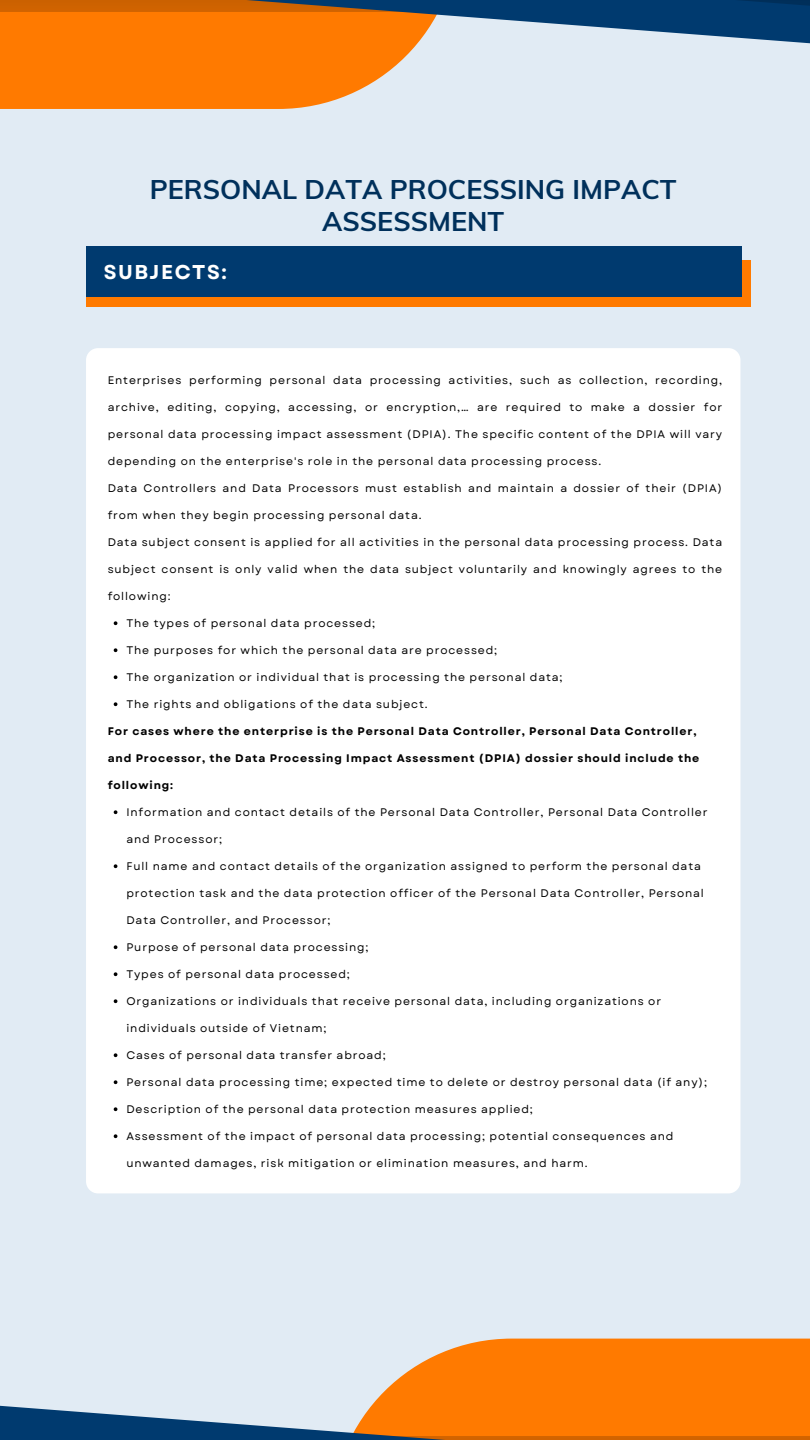
<style>
.page{position:relative;width:810px;height:1440px;background:#e1ebf4}
.page>*{position:absolute;margin:0;border:0;box-sizing:border-box;transform-origin:0 0}
.t1{font:700 27px/32.2px "Muli";color:#00305b;text-align:center}
.t2{font:700 20px "Garet";letter-spacing:.075em;color:#fff}
.t3{font:11px "Garet";letter-spacing:.08em;color:#000}
.t4{font:700 11px "Garet";letter-spacing:.08em;color:#000}
</style>
<div class="page">
<svg style="left:0;top:43px;width:418px;height:66px;background:#fb8518"></svg>
<svg style="left:0;top:0;width:810px;height:43px"></svg>
<div style="left:86px;top:260px;width:664px;height:47px;background:#ff7a00"></div>
<div style="left:86px;top:246px;width:656px;height:51px;background:#003a6f"></div>
<svg style="left:373px;top:1339px;width:437px;height:65px;background:#fc8417"></svg>
<svg style="left:0;top:1404px;width:810px;height:36px"></svg>
<div style="left:86px;top:348px;width:654px;height:845px;background:#fff;border-radius:12px"></div>
<svg style="left:114px;top:621px;width:3px;height:4px"></svg>
<svg style="left:114px;top:648px;width:3px;height:4px"></svg>
<svg style="left:114px;top:675px;width:3px;height:4px"></svg>
<svg style="left:114px;top:702px;width:3px;height:4px"></svg>
<svg style="left:114px;top:810px;width:3px;height:4px"></svg>
<svg style="left:114px;top:864px;width:3px;height:4px"></svg>
<svg style="left:114px;top:945px;width:3px;height:4px"></svg>
<svg style="left:114px;top:972px;width:3px;height:4px"></svg>
<svg style="left:114px;top:999px;width:3px;height:4px"></svg>
<svg style="left:114px;top:1053px;width:3px;height:4px"></svg>
<svg style="left:114px;top:1080px;width:3px;height:4px"></svg>
<svg style="left:114px;top:1107px;width:3px;height:4px"></svg>
<svg style="left:114px;top:1134px;width:3px;height:4px"></svg>
<p class="t1" style="left:150px;top:172px;width:528px">PERSONAL DATA PROCESSING IMPACT<br>ASSESSMENT</p>
<h1 class="t2" style="left:104px;top:258px;width:124px">SUBJECTS:</h1>
<h2 class="t3" style="left:108px;top:372px;width:616px">Enterprises performing personal data processing activities, such as collection, recording,</h2>
<h2 class="t3" style="left:108px;top:399px;width:616px">archive, editing, copying, accessing, or encryption,… are required to make a dossier for</h2>
<h2 class="t3" style="left:108px;top:426px;width:616px">personal data processing impact assessment (DPIA). The specific content of the DPIA will vary</h2>
<h2 class="t3" style="left:108px;top:453px;width:495px">depending on the enterprise's role in the personal data processing process.</h2>
<p class="t3" style="left:108px;top:480px;width:616px">Data Controllers and Data Processors must establish and maintain a dossier of their (DPIA)</p>
<p class="t3" style="left:108px;top:507px;width:315px">from when they begin processing personal data.</p>
<p class="t3" style="left:108px;top:534px;width:616px">Data subject consent is applied for all activities in the personal data processing process. Data</p>
<p class="t3" style="left:108px;top:561px;width:616px">subject consent is only valid when the data subject voluntarily and knowingly agrees to the</p>
<p class="t3" style="left:108px;top:588px;width:64px">following:</p>
<p class="t3" style="left:126px;top:615px;width:250px">The types of personal data processed;</p>
<p class="t3" style="left:126px;top:642px;width:372px">The purposes for which the personal data are processed;</p>
<p class="t3" style="left:126px;top:669px;width:438px">The organization or individual that is processing the personal data;</p>
<p class="t3" style="left:126px;top:696px;width:303px">The rights and obligations of the data subject.</p>
<p class="t4" style="left:108px;top:723px;width:590px">For cases where the enterprise is the Personal Data Controller, Personal Data Controller,</p>
<p class="t4" style="left:108px;top:750px;width:593px">and Processor, the Data Processing Impact Assessment (DPIA) dossier should include the</p>
<p class="t4" style="left:108px;top:777px;width:67px">following:</p>
<h3 class="t3" style="left:126px;top:804px;width:583px">Information and contact details of the Personal Data Controller, Personal Data Controller</h3>
<h3 class="t3" style="left:126px;top:831px;width:97px">and Processor;</h3>
<p class="t3" style="left:126px;top:858px;width:576px">Full name and contact details of the organization assigned to perform the personal data</p>
<p class="t3" style="left:126px;top:885px;width:579px">protection task and the data protection officer of the Personal Data Controller, Personal</p>
<p class="t3" style="left:126px;top:912px;width:206px">Data Controller, and Processor;</p>
<p class="t3" style="left:126px;top:939px;width:244px">Purpose of personal data processing;</p>
<p class="t3" style="left:126px;top:966px;width:225px">Types of personal data processed;</p>
<p class="t3" style="left:126px;top:993px;width:536px">Organizations or individuals that receive personal data, including organizations or</p>
<p class="t3" style="left:126px;top:1020px;width:202px">individuals outside of Vietnam;</p>
<p class="t3" style="left:126px;top:1047px;width:261px">Cases of personal data transfer abroad;</p>
<p class="t3" style="left:126px;top:1074px;width:582px">Personal data processing time; expected time to delete or destroy personal data (if any);</p>
<p class="t3" style="left:126px;top:1101px;width:408px">Description of the personal data protection measures applied;</p>
<p class="t3" style="left:126px;top:1128px;width:549px">Assessment of the impact of personal data processing; potential consequences and</p>
<p class="t3" style="left:126px;top:1155px;width:463px">unwanted damages, risk mitigation or elimination measures, and harm.</p>
</div>
